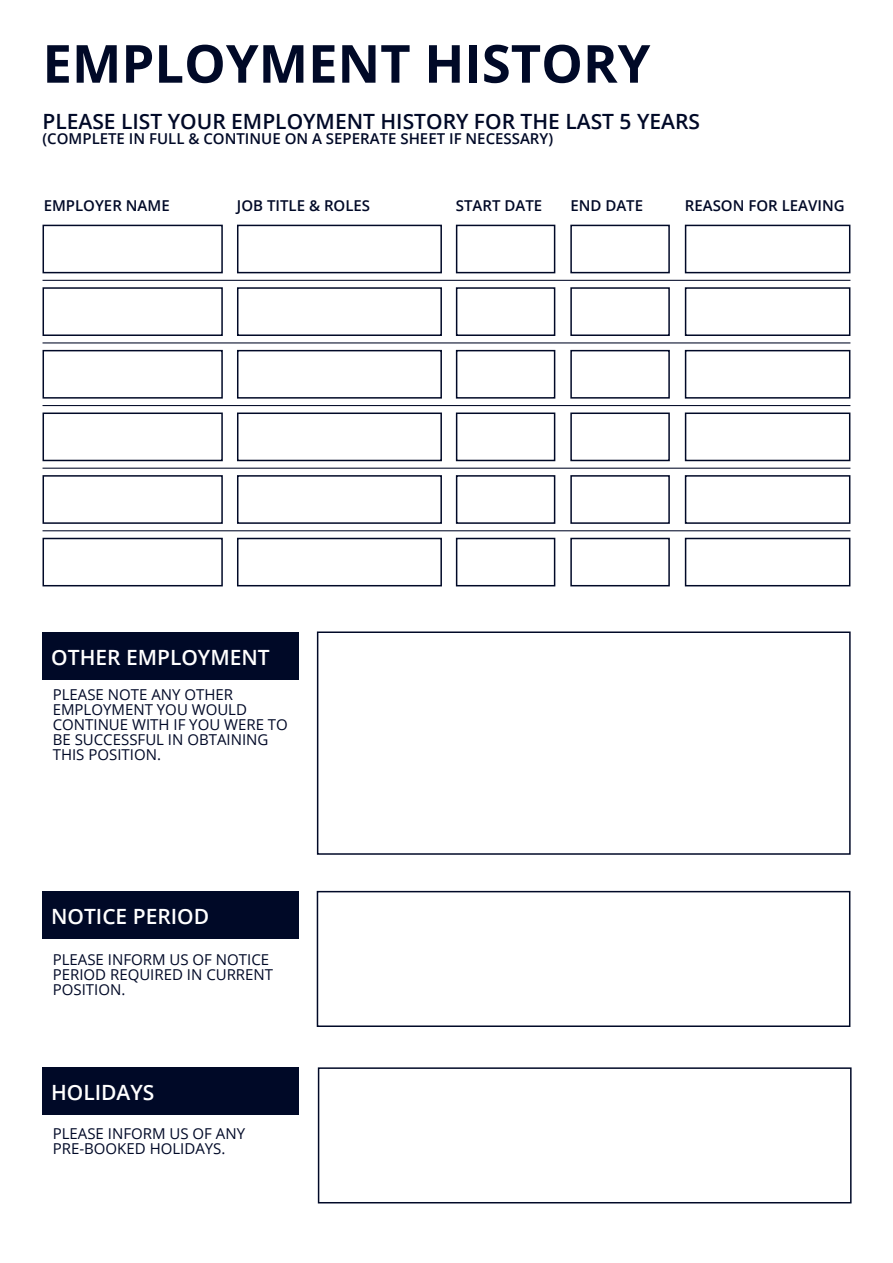
<style>
.page{position:relative;width:893px;height:1263px;background:#fff}
.page>*{position:absolute;margin:0;border:0;box-sizing:border-box;transform-origin:0 0}
.t1{font:700 52.5px "Open Sans";color:#000927}
.t2{font:600 21px "Open Sans";color:#000927}
.t3{font:600 21px "Open Sans";color:#fff}
.t4{font:15px/15px "Open Sans";color:#000927}
.t5{font:600 15px "Open Sans";color:#000927}
</style>
<div class="page">
<div style="left:43px;top:225px;width:180px;height:48px;border:2px solid #000927"></div>
<div style="left:456px;top:225px;width:99px;height:48px;border:2px solid #000927"></div>
<hr style="left:43px;top:280px;width:807px;height:1px;background:#000927">
<div style="left:237px;top:225px;width:205px;height:48px;border:2px solid #000927"></div>
<div style="left:570px;top:225px;width:100px;height:48px;border:2px solid #000927"></div>
<div style="left:685px;top:225px;width:165px;height:48px;border:2px solid #000927"></div>
<div style="left:43px;top:287px;width:180px;height:49px;border:2px solid #000927"></div>
<div style="left:456px;top:287px;width:99px;height:49px;border:2px solid #000927"></div>
<hr style="left:43px;top:342px;width:807px;height:1px;background:#000927">
<div style="left:237px;top:287px;width:205px;height:49px;border:2px solid #000927"></div>
<div style="left:570px;top:287px;width:100px;height:49px;border:2px solid #000927"></div>
<div style="left:685px;top:287px;width:165px;height:49px;border:2px solid #000927"></div>
<div style="left:43px;top:350px;width:180px;height:49px;border:2px solid #000927"></div>
<div style="left:456px;top:350px;width:99px;height:49px;border:2px solid #000927"></div>
<hr style="left:43px;top:405px;width:807px;height:1px;background:#000927">
<div style="left:237px;top:350px;width:205px;height:49px;border:2px solid #000927"></div>
<div style="left:570px;top:350px;width:100px;height:49px;border:2px solid #000927"></div>
<div style="left:685px;top:350px;width:165px;height:49px;border:2px solid #000927"></div>
<div style="left:43px;top:412px;width:180px;height:49px;border:2px solid #000927"></div>
<div style="left:456px;top:412px;width:99px;height:49px;border:2px solid #000927"></div>
<hr style="left:43px;top:468px;width:807px;height:1px;background:#000927">
<div style="left:237px;top:412px;width:205px;height:49px;border:2px solid #000927"></div>
<div style="left:570px;top:412px;width:100px;height:49px;border:2px solid #000927"></div>
<div style="left:685px;top:412px;width:165px;height:49px;border:2px solid #000927"></div>
<div style="left:43px;top:475px;width:180px;height:49px;border:2px solid #000927"></div>
<div style="left:456px;top:475px;width:99px;height:49px;border:2px solid #000927"></div>
<hr style="left:43px;top:530px;width:807px;height:1px;background:#000927">
<div style="left:237px;top:475px;width:205px;height:49px;border:2px solid #000927"></div>
<div style="left:570px;top:475px;width:100px;height:49px;border:2px solid #000927"></div>
<div style="left:685px;top:475px;width:165px;height:49px;border:2px solid #000927"></div>
<div style="left:43px;top:538px;width:180px;height:48px;border:2px solid #000927"></div>
<div style="left:456px;top:538px;width:99px;height:48px;border:2px solid #000927"></div>
<div style="left:237px;top:538px;width:205px;height:48px;border:2px solid #000927"></div>
<div style="left:570px;top:538px;width:100px;height:48px;border:2px solid #000927"></div>
<div style="left:685px;top:538px;width:165px;height:48px;border:2px solid #000927"></div>
<div style="left:42px;top:632px;width:257px;height:47px;background:#000927"></div>
<div style="left:317px;top:631px;width:534px;height:224px;border:2px solid #000927"></div>
<div style="left:42px;top:892px;width:257px;height:47px;background:#000927"></div>
<div style="left:317px;top:891px;width:533px;height:136px;border:2px solid #000927"></div>
<div style="left:42px;top:1067px;width:257px;height:47px;background:#000927"></div>
<div style="left:318px;top:1067px;width:534px;height:136px;border:2px solid #000927"></div>
<p class="t1" style="left:43px;top:27px;width:609px">EMPLOYMENT HISTORY</p>
<p class="t2" style="left:43px;top:107px;width:659px">PLEASE LIST YOUR EMPLOYMENT HISTORY FOR THE LAST 5 YEARS</p>
<p class="t5" style="left:43px;top:128px;width:512px">(COMPLETE IN FULL &amp; CONTINUE ON A SEPERATE SHEET IF NECESSARY)</p>
<p class="t5" style="left:44px;top:196px;width:127px">EMPLOYER NAME</p>
<p class="t5" style="left:237px;top:196px;width:135px">JOB TITLE &amp; ROLES</p>
<p class="t5" style="left:456px;top:196px;width:88px">START DATE</p>
<p class="t5" style="left:570px;top:196px;width:74px">END DATE</p>
<p class="t5" style="left:685px;top:196px;width:161px">REASON FOR LEAVING</p>
<p class="t3" style="left:51px;top:642px;width:220px">OTHER EMPLOYMENT</p>
<p class="t4" style="left:53px;top:687px;width:237px">PLEASE NOTE ANY OTHER<br>EMPLOYMENT YOU WOULD<br>CONTINUE WITH IF YOU WERE TO<br>BE SUCCESSFUL IN OBTAINING<br>THIS POSITION.</p>
<p class="t3" style="left:51px;top:902px;width:160px">NOTICE PERIOD</p>
<p class="t4" style="left:53px;top:952px;width:222px">PLEASE INFORM US OF NOTICE<br>PERIOD REQUIRED IN CURRENT<br>POSITION.</p>
<p class="t3" style="left:51px;top:1077px;width:105px">HOLIDAYS</p>
<p class="t4" style="left:53px;top:1126px;width:194px">PLEASE INFORM US OF ANY<br>PRE-BOOKED HOLIDAYS.</p>
</div>
